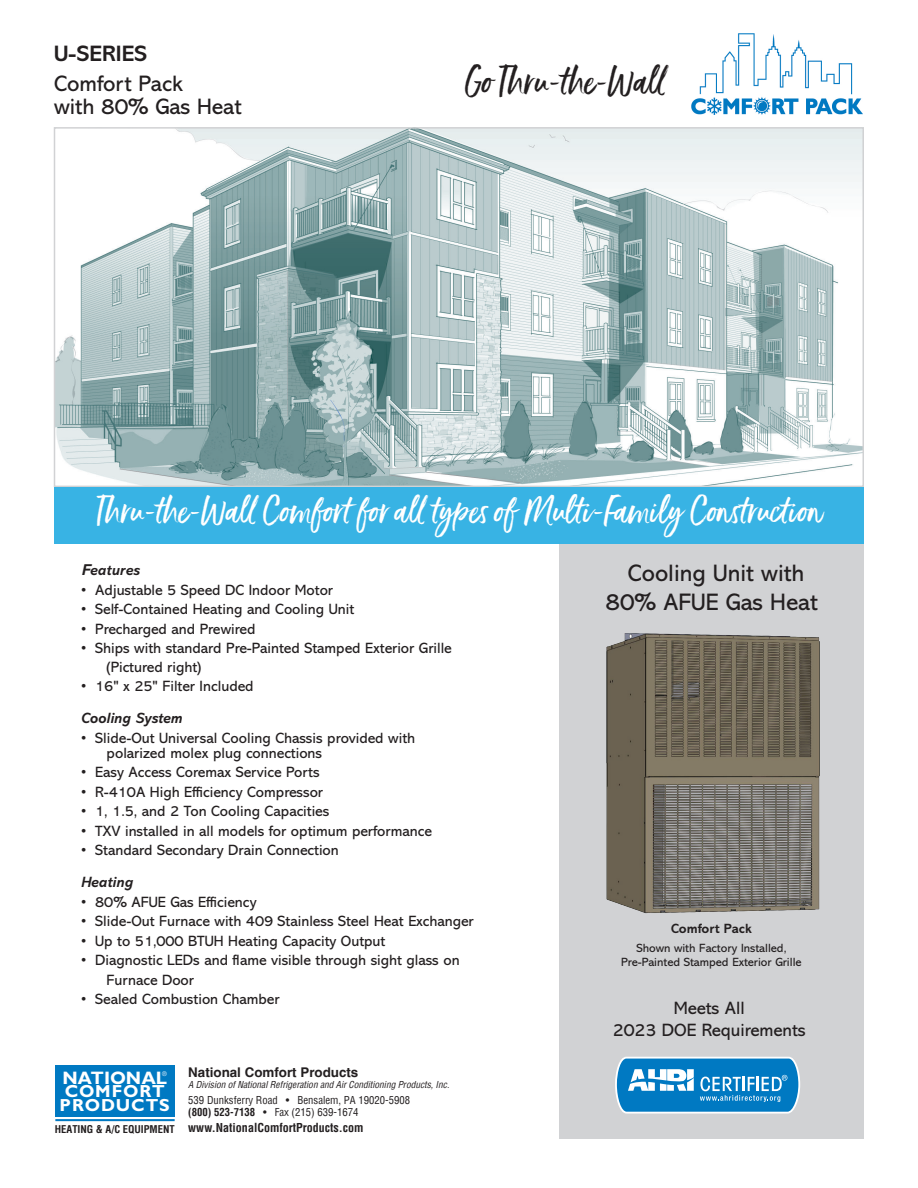
<style>
.page{position:relative;width:918px;height:1188px;background:#fff}
.page>*{position:absolute;margin:0;border:0;box-sizing:border-box;transform-origin:0 0}
.t1{font:36px "Ernestand Emily Solid";color:#231f20}
.t2{font:34.5px "Ernestand Emily Solid";color:#fff}
.t3{font:24px/28.8px "Abadi MT Pro";color:#231f20;text-align:center}
.t4{font:22.5px/22.5px "Abadi MT Pro";color:#231f20}
.t5{font:700 22.5px "Abadi MT Pro";color:#231f20}
.t6{font:700 18.15px "Gill Sans";color:#fff}
.t7{font:18px/21.6px "Abadi MT Pro";color:#231f20;text-align:center}
.t8{font:700 17.55px/13.5px "Gill Sans";letter-spacing:.05em;color:#fff}
.t9{font:15px/18.6px "Abadi MT Pro";color:#231f20}
.t10{font:italic 700 15px "Abadi MT Pro";color:#231f20}
.t11{font:700 13.5px "Abadi MT Pro";color:#231f20}
.t12{font:700 13.35px "Helvetica";color:#231f20}
.t13{font:12px/13.5px "Abadi MT Pro";color:#231f20;text-align:center}
.t14{font:700 condensed 12px "Helvetica LT Pro";color:#231f20}
.t15{font:condensed 10.65px/12px "Helvetica";color:#231f20}
.t16{font:italic condensed 9.3px "Helvetica";color:#231f20}
.t17{font:condensed 6.15px "Helvetica";color:#fff;scale:.94 1}
.s1{font-family:"Helvetica"}
.s2{font-family:"Helvetica LT Pro";font-weight:700}
</style>
<div class="page">
<div style="left:559px;top:539px;width:305px;height:600px;background:#d1d2d4"></div>
<img style="left:57px;top:130px;width:804px;height:354px">
<div style="left:54px;top:127px;width:810px;height:360px;border:2px solid #d1d2d4"></div>
<img style="left:692px;top:34px;width:170px;height:80px">
<div style="left:54px;top:487px;width:810px;height:56px;background:#38b3e4"></div>
<hr style="left:55px;top:1119px;width:120px;height:2px;background:#0079c2">
<div style="left:55px;top:1065px;width:120px;height:52px;background:#0079c2"></div>
<svg style="left:615px;top:1057px;width:185px;height:57px"></svg>
<img style="left:606px;top:633px;width:214px;height:281px">
<h3 class="t5" style="left:54px;top:41px;width:95px">U-SERIES</h3>
<h3 class="t4" style="left:54px;top:73px;width:189px">Comfort Pack<br>with 80% Gas Heat</h3>
<h1 class="t1" style="left:464px;top:59px;width:206px">Go Thru-the-Wall</h1>
<h2 class="t2" style="left:97px;top:489px;width:727px">Thru-the-Wall Comfort for all types of Multi-Family Construction</h2>
<p class="t10" style="left:81px;top:562px;width:60px"><span class="s1">F</span>eatures</p>
<p class="t9" style="left:81px;top:581px;width:254px">• Adjustable 5 Speed DC Indoor Motor</p>
<p class="t9" style="left:81px;top:600px;width:275px">• Self-Contained Heating and Cooling Unit</p>
<p class="t9" style="left:81px;top:620px;width:176px">• Precharged and Prewired</p>
<p class="t9" style="left:107px;top:639px;width:347px;text-indent:-26px">• Ships with standard Pre-Painted Stamped Exterior Grille (Pictured right)</p>
<p class="t9" style="left:81px;top:677px;width:174px">• 16" x 25" Filter Included</p>
<p class="t10" style="left:81px;top:710px;width:103px">Cooling System</p>
<p class="t9" style="left:107px;top:730px;width:310px;line-height:15px;text-indent:-26px">• Slide-Out Universal Cooling Chassis provided with polarized molex plug connections</p>
<p class="t9" style="left:81px;top:763px;width:240px">• Easy Access Coremax Service Ports</p>
<p class="t9" style="left:81px;top:783px;width:244px">• R-410A High Efficiency Compressor</p>
<p class="t9" style="left:81px;top:802px;width:250px">• 1, 1.5, and 2 Ton Cooling Capacities</p>
<p class="t9" style="left:81px;top:822px;width:352px">• TXV installed in all models for optimum performance</p>
<p class="t9" style="left:81px;top:841px;width:259px">• Standard Secondary Drain Connection</p>
<p class="t10" style="left:81px;top:874px;width:54px">Heating</p>
<p class="t9" style="left:81px;top:893px;width:177px">• 80% AFUE Gas Efficiency</p>
<p class="t9" style="left:81px;top:912px;width:394px">• Slide-Out Furnace with 409 Stainless Steel Heat Exchanger</p>
<p class="t9" style="left:81px;top:932px;width:306px">• Up to 51,000 BTUH Heating Capacity Output</p>
<p class="t9" style="left:107px;top:951px;width:354px;line-height:19.5px;text-indent:-26px">• Diagnostic LEDs and flame visible through sight glass on<br>Furnace Door</p>
<p class="t9" style="left:81px;top:990px;width:200px">• Sealed Combustion Chamber</p>
<p class="t12" style="left:188px;top:1064px;width:172px">National Comfort Products</p>
<p class="t16" style="left:188px;top:1078px;width:263px">A Division of National Refrigeration and Air Conditioning Products, Inc.</p>
<p class="t15" style="left:188px;top:1094px;width:223px">539 Dunksferry Road • Bensalem, PA 19020-5908 <span class="s2">(800) 523-7138</span> • Fax (215) 639-1674</p>
<p class="t14" style="left:55px;top:1120px;width:310px"><sub>HEATING</sub> <sub>&amp;</sub> <sub>A/C</sub> <sub>EQUIPMENT</sub> www.NationalComfortProducts.com</p>
<p class="t6" style="left:62px;top:1067px;width:106px">NATIONAL</p>
<p class="t8" style="left:60px;top:1085px;width:112px">COMFORT<br>PRODUCTS</p>
<p class="t17" style="left:162px;top:1070px;width:6px">®</p>
<h3 class="t3" style="left:606px;top:559px;width:214px">Cooling Unit with<br>80% AFUE Gas Heat</h3>
<p class="t11" style="left:671px;top:921px;width:82px">Comfort Pack</p>
<p class="t13" style="left:621px;top:942px;width:182px">Shown with Factory Installed,<br>Pre-Painted Stamped Exterior Grille</p>
<p class="t7" style="left:613px;top:998px;width:194px">Meets All<br>2023 DOE Requirements</p>
</div>
